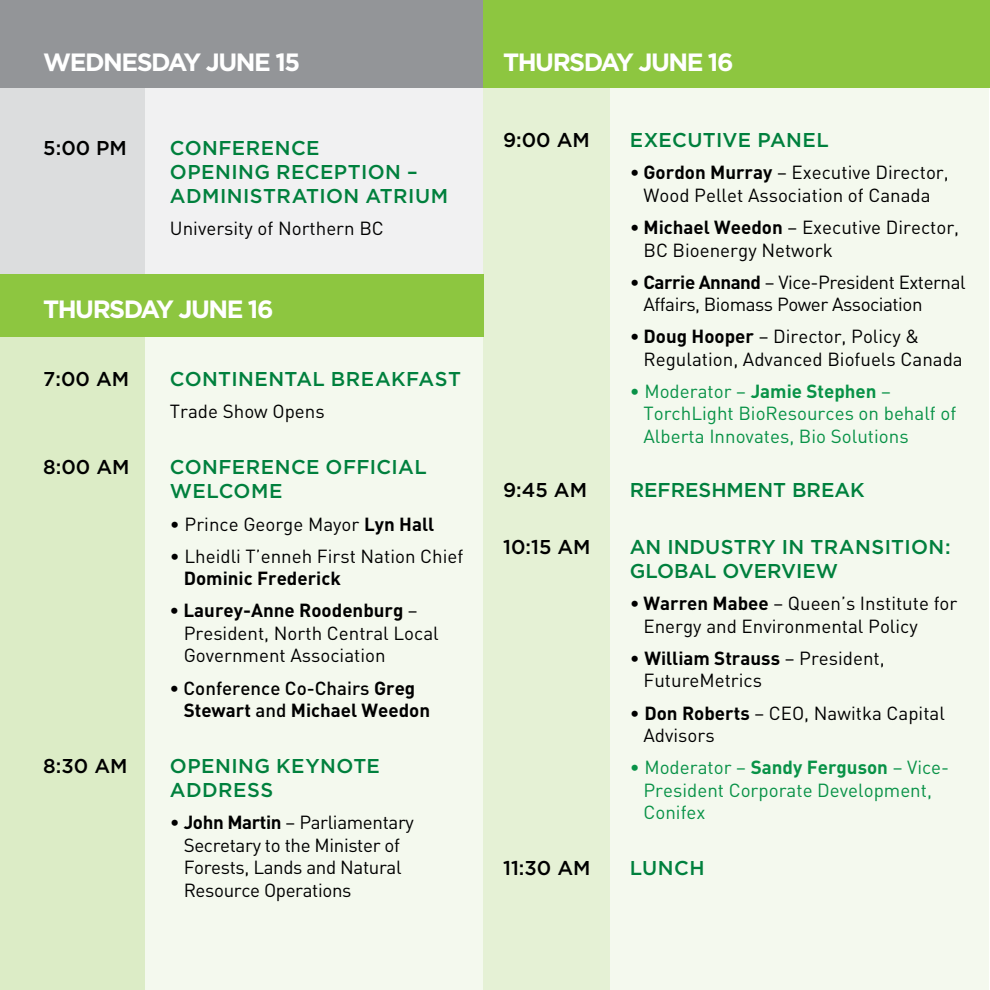
<style>
.page{position:relative;width:990px;height:990px;background:#fff}
.page>*{position:absolute;margin:0;border:0;box-sizing:border-box;transform-origin:0 0}
.t1{font:700 25px "Gotham";letter-spacing:-.06em;color:#fff}
.t2{font:500 20px/24px "Gotham";letter-spacing:.02em;color:#00803d}
.t3{font:500 20px/24px "Gotham";color:#00803d}
.t4{font:500 20px "Gotham";color:#000}
.t5{font:18.75px/22.5px "DIN";color:#000}
.t6{font:18.75px/22.5px "DIN";color:#089247}
.t7{font:18.75px/22.5px "DIN";letter-spacing:-.02em;color:#000}
.t8{font:18.75px/22.5px "DIN";letter-spacing:-.025em;color:#000}
.t9{font:700 18.75px/22.5px "DIN";color:#000}
.s1{font-weight:700}
.s2{font-weight:500}
</style>
<div class="page">
<div style="left:1px;top:87px;width:482px;height:187px;background:#f1f1f2"></div>
<div style="left:1px;top:322px;width:505px;height:668px;background:#f4f9ee"></div>
<div style="left:610px;top:87px;width:379px;height:903px;background:#f4f9ee"></div>
<div style="left:0;top:87px;width:145px;height:232px;background:#dcddde"></div>
<div style="left:0;top:319px;width:145px;height:671px;background:#dcecc6"></div>
<div style="left:483px;top:87px;width:127px;height:903px;background:#e5f1d5"></div>
<div style="left:0;top:0;width:506px;height:87px;background:#939598"></div>
<div style="left:483px;top:0;width:507px;height:87px;background:#8dc640"></div>
<div style="left:0;top:274px;width:483px;height:62px;background:#8dc640"></div>
<h1 class="t1" style="left:43px;top:48px;width:258px">WEDNESDAY JUNE 15</h1>
<h1 class="t1" style="left:503px;top:48px;width:232px">THURSDAY JUNE 16</h1>
<p class="t4" style="left:43px;top:136px;width:85px">5:00 PM</p>
<p class="t2" style="left:170px;top:135px;width:280px">CONFERENCE<br>OPENING RECEPTION –<br>ADMINISTRATION ATRIUM</p>
<p class="t5" style="left:170px;top:217px;width:215px">University of Northern BC</p>
<h1 class="t1" style="left:43px;top:294px;width:232px">THURSDAY JUNE 16</h1>
<p class="t4" style="left:43px;top:368px;width:87px">7:00 AM</p>
<p class="t2" style="left:170px;top:367px;width:293px">CONTINENTAL BREAKFAST</p>
<p class="t5" style="left:170px;top:400px;width:156px">Trade Show Opens</p>
<p class="t4" style="left:43px;top:456px;width:88px">8:00 AM</p>
<p class="t2" style="left:170px;top:455px;width:258px">CONFERENCE OFFICIAL<br>WELCOME</p>
<p class="t5" style="left:170px;top:512px;width:266px">• Prince George Mayor <span class="s1">Lyn Hall</span></p>
<p class="t5" style="left:170px;top:544px;width:295px">• Lheidli T’enneh First Nation Chief</p>
<p class="t9" style="left:184px;top:566px;width:159px">Dominic Frederick</p>
<p class="t5" style="left:184px;top:599px;width:257px;text-indent:-14px"><span class="s1">• Laurey-Anne Roodenburg</span> –<br>President, North Central Local<br>Government Association</p>
<p class="t9" style="left:184px;top:676px;width:248px;text-indent:-14px">• <span class="s2">Conference Co-Chairs</span> Greg<br>Stewart <span class="s2">and</span> Michael Weedon</p>
<p class="t4" style="left:43px;top:755px;width:86px">8:30 AM</p>
<p class="t2" style="left:170px;top:754px;width:212px">OPENING KEYNOTE<br>ADDRESS</p>
<p class="t7" style="left:184px;top:811px;width:232px;text-indent:-14px">• <span class="s1">John Martin</span> – Parliamentary<br>Secretary to the Minister of<br>Forests, Lands and Natural<br>Resource Operations</p>
<p class="t4" style="left:503px;top:129px;width:88px">9:00 AM</p>
<p class="t2" style="left:630px;top:128px;width:201px">EXECUTIVE PANEL</p>
<p class="t5" style="left:630px;top:161px;width:321px;text-align:center">• <span class="s1">Gordon Murray</span> – Executive Director,<br>Wood Pellet Association of Canada</p>
<p class="t5" style="left:644px;top:216px;width:317px;text-indent:-14px">• <span class="s1">Michael Weedon</span> – Executive Director,<br>BC Bioenergy Network</p>
<p class="t8" style="left:644px;top:270px;width:324px;text-indent:-14px">• <span class="s1">Carrie Annand</span> – Vice-President External<br>Affairs, Biomass Power Association</p>
<p class="t5" style="left:644px;top:325px;width:321px;text-indent:-14px">• <span class="s1">Doug Hooper</span> – Director, Policy &amp;<br>Regulation, Advanced Biofuels Canada</p>
<p class="t6" style="left:644px;top:380px;width:314px;text-indent:-14px">• Moderator – <span class="s1">Jamie Stephen</span> –<br>TorchLight BioResources on behalf of<br>Alberta Innovates, Bio Solutions</p>
<p class="t4" style="left:503px;top:478px;width:85px">9:45 AM</p>
<p class="t3" style="left:630px;top:477px;width:236px">REFRESHMENT BREAK</p>
<p class="t4" style="left:503px;top:536px;width:89px">10:15 AM</p>
<p class="t3" style="left:630px;top:535px;width:322px">AN INDUSTRY IN TRANSITION:<br>GLOBAL OVERVIEW</p>
<p class="t5" style="left:644px;top:592px;width:315px;text-indent:-14px">• <span class="s1">Warren Mabee</span> – Queen’s Institute for<br>Energy and Environmental Policy</p>
<p class="t5" style="left:644px;top:647px;width:243px;text-indent:-14px">• <span class="s1">William Strauss</span> – President,<br>FutureMetrics</p>
<p class="t5" style="left:644px;top:701px;width:303px;text-indent:-14px">• <span class="s1">Don Roberts</span> – CEO, Nawitka Capital<br>Advisors</p>
<p class="t6" style="left:644px;top:756px;width:307px;text-indent:-14px">• Moderator – <span class="s1">Sandy Ferguson</span> – Vice-<br>President Corporate Development,<br>Conifex</p>
<p class="t4" style="left:503px;top:856px;width:89px">11:30 AM</p>
<p class="t2" style="left:630px;top:855px;width:76px">LUNCH</p>
</div>
